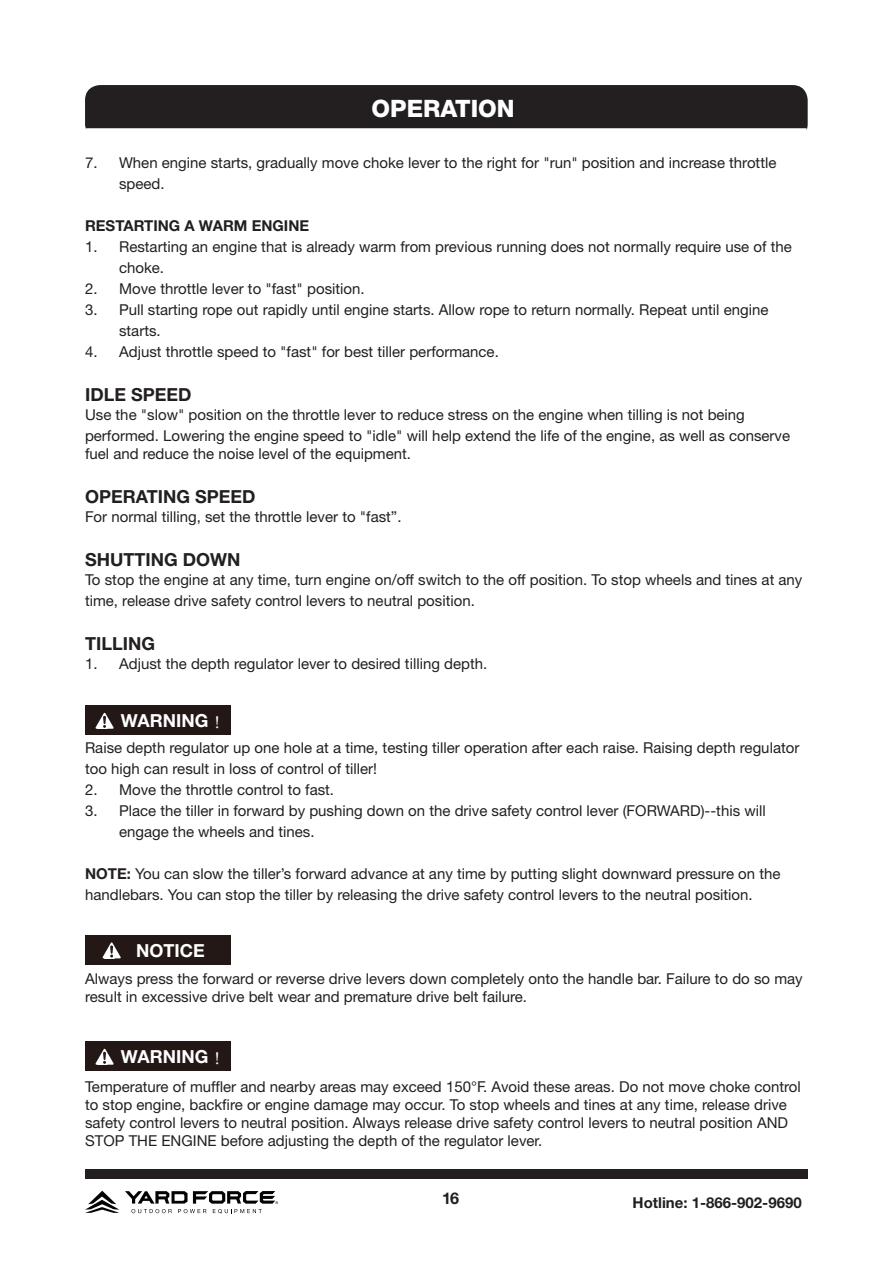
<style>
.page{position:relative;width:893px;height:1263px;background:#fff}
.page>*{position:absolute;margin:0;border:0;box-sizing:border-box;transform-origin:0 0}
.t1{font:800 24px "Helvetica Neue LT Std";color:#fff}
.t2{font:700 18px "Helvetica Neue LT Std";color:#231f20}
.t3{font:700 18px "Helvetica Neue LT Std";color:#fff}
.t4{font:700 16.2px "Helvetica Neue LT Std";color:#231f20}
.t5{font:15px/21px "Helvetica Neue LT Std";color:#231f20}
.t6{font:700 15px "Helvetica Neue LT Pro";color:#231f20}
.t7{font:700 15px "Helvetica Neue LT Std";color:#231f20}
.s1{font-family:"Adobe Song Std";font-weight:300}
.s2{font-weight:700}
</style>
<div class="page">
<svg style="left:85px;top:1191px;width:34px;height:22px"></svg>
<svg style="left:125px;top:1191px;width:153px;height:22px"></svg>
<div style="left:85px;top:1169px;width:723px;height:9px;background:#231f20"></div>
<svg style="left:85px;top:85px;width:723px;height:45px;background:#2c2829"></svg>
<div style="left:85px;top:935px;width:146px;height:29px;background:#231815"></div>
<svg style="left:102px;top:942px;width:19px;height:16px"></svg>
<div style="left:85px;top:1042px;width:146px;height:29px;background:#231815"></div>
<svg style="left:95px;top:1049px;width:19px;height:16px"></svg>
<div style="left:85px;top:706px;width:146px;height:29px;background:#231815"></div>
<svg style="left:95px;top:713px;width:19px;height:16px"></svg>
<p class="t1" style="left:372px;top:94px;width:145px">OPERATION</p>
<p class="t5" style="left:119px;top:152px;width:659px;text-indent:-34px">7. When engine starts, gradually move choke lever to the right for "run" position and increase throttle speed.</p>
<p class="t7" style="left:85px;top:216px;width:226px">RESTARTING A WARM ENGINE</p>
<p class="t5" style="left:119px;top:236px;width:674px;text-indent:-34px">1. Restarting an engine that is already warm from previous running does not normally require use of the choke.</p>
<p class="t5" style="left:85px;top:278px;width:281px">2. Move throttle lever to "fast" position.</p>
<p class="t5" style="left:119px;top:299px;width:651px;text-indent:-34px">3. Pull starting rope out rapidly until engine starts. Allow rope to return normally. Repeat until engine starts.</p>
<p class="t5" style="left:85px;top:341px;width:415px">4. Adjust throttle speed to "fast" for best tiller performance.</p>
<p class="t2" style="left:85px;top:384px;width:108px">IDLE SPEED</p>
<p class="t5" style="left:85px;top:404px;width:707px">Use the "slow" position on the throttle lever to reduce stress on the engine when tilling is not being performed. Lowering the engine speed to "idle" will help extend the life of the engine, as well as conserve</p>
<p class="t5" style="left:85px;top:443px;width:327px">fuel and reduce the noise level of the equipment.</p>
<p class="t2" style="left:85px;top:486px;width:172px">OPERATING SPEED</p>
<p class="t5" style="left:85px;top:506px;width:318px">For normal tilling, set the throttle lever to "fast”.</p>
<p class="t2" style="left:85px;top:549px;width:157px">SHUTTING DOWN</p>
<p class="t5" style="left:85px;top:569px;width:719px">To stop the engine at any time, turn engine on/off switch to the off position. To stop wheels and tines at any time, release drive safety control levers to neutral position.</p>
<p class="t2" style="left:85px;top:633px;width:71px">TILLING</p>
<p class="t5" style="left:85px;top:653px;width:404px">1. Adjust the depth regulator lever to desired tilling depth.</p>
<p class="t3" style="left:121px;top:710px;width:112px">WARNING <span class="s1">！</span></p>
<p class="t5" style="left:85px;top:737px;width:716px">Raise depth regulator up one hole at a time, testing tiller operation after each raise. Raising depth regulator too high can result in loss of control of tiller!</p>
<p class="t5" style="left:85px;top:779px;width:251px">2. Move the throttle control to fast.</p>
<p class="t5" style="left:119px;top:800px;width:648px;text-indent:-34px">3. Place the tiller in forward by pushing down on the drive safety control lever (FORWARD)--this will engage the wheels and tines.</p>
<p class="t5" style="left:85px;top:863px;width:697px"><span class="s2">NOTE:</span> You can slow the tiller’s forward advance at any time by putting slight downward pressure on the handlebars. You can stop the tiller by releasing the drive safety control levers to the neutral position.</p>
<p class="t3" style="left:136px;top:939px;width:70px">NOTICE</p>
<p class="t5" style="left:85px;top:969px;width:719px;line-height:18px">Always press the forward or reverse drive levers down completely onto the handle bar. Failure to do so may result in excessive drive belt wear and premature drive belt failure.</p>
<p class="t3" style="left:121px;top:1046px;width:112px">WARNING <span class="s1">！</span></p>
<p class="t5" style="left:85px;top:1077px;width:717px;line-height:18px">Temperature of muffler and nearby areas may exceed 150°F. Avoid these areas. Do not move choke control to stop engine, backfire or engine damage may occur. To stop wheels and tines at any time, release drive safety control levers to neutral position. Always release drive safety control levers to neutral position AND STOP THE ENGINE before adjusting the depth of the regulator lever.</p>
<p class="t4" style="left:442px;top:1188px;width:19px">16</p>
<p class="t6" style="left:633px;top:1193px;width:171px">Hotline: 1-866-902-9690</p>
</div>
